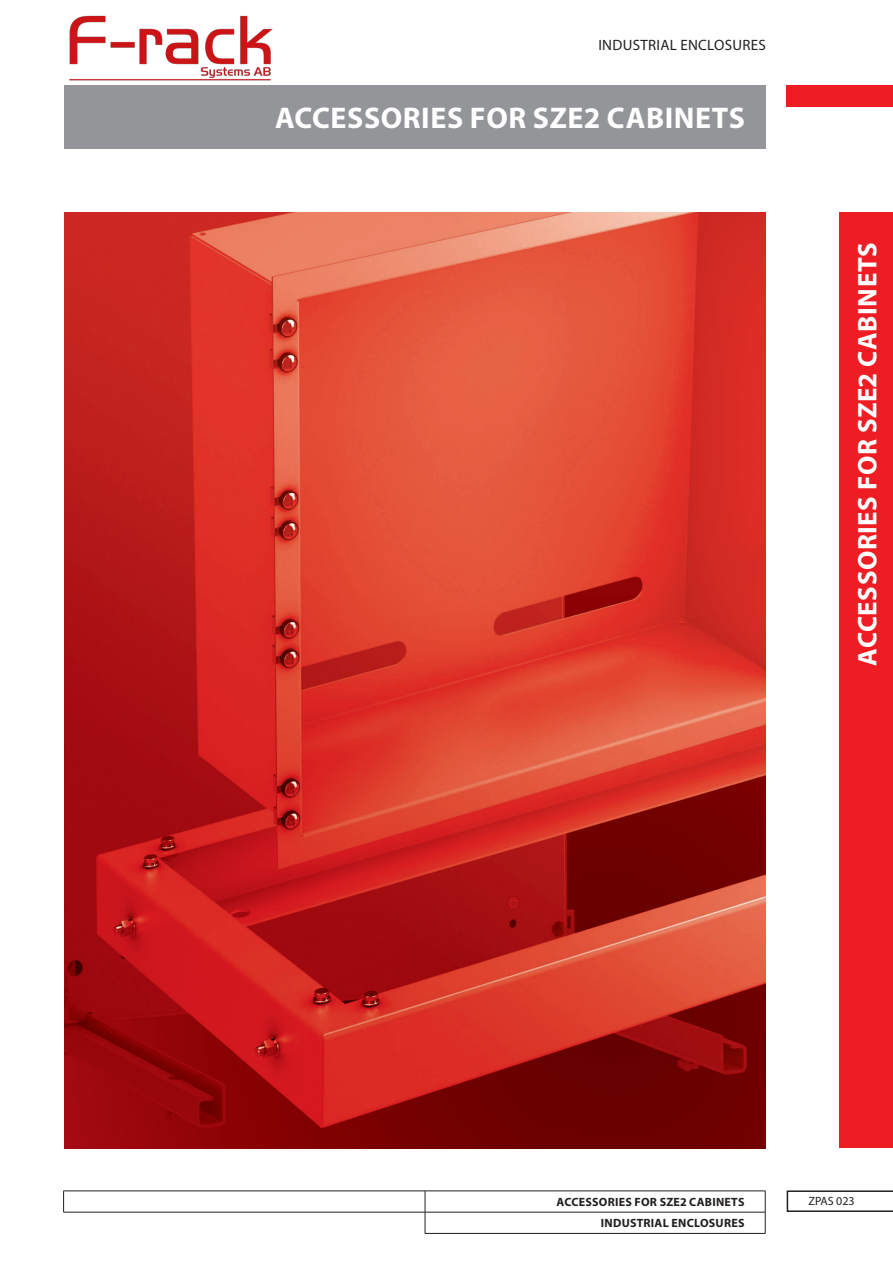
<style>
.page{position:relative;width:893px;height:1263px;background:#fff}
.page>*{position:absolute;margin:0;border:0;box-sizing:border-box;transform-origin:0 0}
.t1{font:700 30px "Myriad Pro";letter-spacing:.02em;color:#fff}
.t2{font:700 27px "Myriad Pro";letter-spacing:.02em;color:#fff}
.t3{font:15px "Myriad Pro";letter-spacing:.02em;color:#231f20}
.t4{font:700 12px "Myriad Pro";letter-spacing:.02em;color:#231f20}
.t5{font:12px "Myriad Pro";color:#231f20}
</style>
<div class="page">
<div style="left:787px;top:85px;width:106px;height:21px;background:#ee1d23"></div>
<img style="left:64px;top:213px;width:702px;height:935px">
<svg style="left:787px;top:1190px;width:106px;height:22px"></svg>
<div style="left:64px;top:85px;width:701px;height:64px;background:#939598"></div>
<hr style="left:63px;top:1190px;width:362px;height:1px;background:#231f20">
<svg style="left:63px;top:1191px;width:1px;height:21px"></svg>
<hr style="left:425px;top:1190px;width:340px;height:1px;background:#231f20">
<hr style="left:63px;top:1212px;width:362px;height:1px;background:#231f20">
<hr style="left:425px;top:1212px;width:340px;height:1px;background:#231f20">
<svg style="left:425px;top:1191px;width:1px;height:42px"></svg>
<svg style="left:765px;top:1191px;width:1px;height:42px"></svg>
<hr style="left:425px;top:1233px;width:340px;height:1px;background:#231f20">
<div style="left:840px;top:213px;width:53px;height:935px;background:#ee1d23"></div>
<img style="left:69px;top:15px;width:204px;height:66px">
<p class="t3" style="left:598px;top:35px;width:169px">INDUSTRIAL ENCLOSURES</p>
<h1 class="t1" style="left:275px;top:98px;width:471px">ACCESSORIES FOR SZE2 CABINETS</h1>
<h2 class="t2" style="left:850px;top:665px;width:424px;rotate:-90deg">ACCESSORIES FOR SZE2 CABINETS</h2>
<p class="t4" style="left:556px;top:1194px;width:189px">ACCESSORIES FOR SZE2 CABINETS</p>
<p class="t5" style="left:808px;top:1193px;width:48px">ZPAS 023</p>
<p class="t4" style="left:601px;top:1215px;width:145px">INDUSTRIAL ENCLOSURES</p>
</div>
